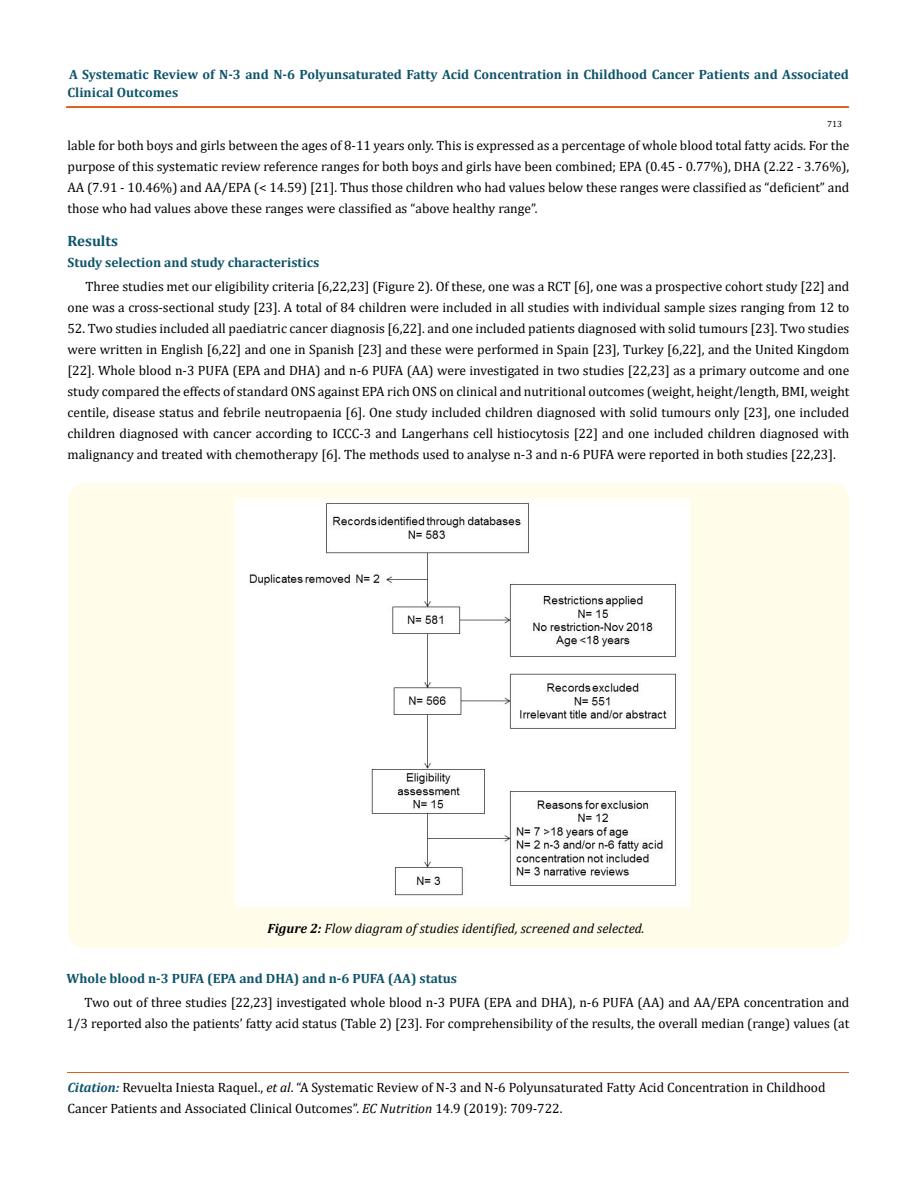
<style>
.page{position:relative;width:917px;height:1188px;background:#fff}
.page>*{position:absolute;margin:0;border:0;box-sizing:border-box;transform-origin:0 0}
.t1{font:700 15px "Cambria";color:#0e546a}
.t2{font:13.5px/21px "Cambria";color:#000;text-align:justify}
.t3{font:700 13.5px/18px "Cambria";color:#0e546a}
.t4{font:italic 13.5px "Cambria";color:#000}
.t5{font:9px "Cambria";color:#000}
.s1{font-weight:700}
.s2{font-weight:700;font-style:italic;color:#0e546a}
.s3{font-style:italic}
</style>
<div class="page">
<div style="left:66px;top:107px;width:782px;height:1px;border:1px solid #e05d1a"></div>
<hr style="left:67px;top:1072px;width:782px;height:1px;background:#e05d1a">
<div style="left:68px;top:483px;width:781px;height:465px;background:#fffde9;border-radius:18px"></div>
<img style="left:236px;top:499px;width:453px;height:407px">
<p class="t3" style="left:67px;top:65px;width:782px">A Systematic Review of N-3 and N-6 Polyunsaturated Fatty Acid Concentration in Childhood Cancer Patients and Associated<br>Clinical Outcomes</p>
<p class="t5" style="left:827px;top:119px;width:16px">713</p>
<p class="t2" style="left:67px;top:135px;width:783px">lable for both boys and girls between the ages of 8-11 years only. This is expressed as a percentage of whole blood total fatty acids. For the purpose of this systematic review reference ranges for both boys and girls have been combined; EPA (0.45 - 0.77%), DHA (2.22 - 3.76%), AA (7.91 - 10.46%) and AA/EPA (&lt; 14.59) [21]. Thus those children who had values below these ranges were classified as “deficient” and those who had values above these ranges were classified as “above healthy range”.</p>
<p class="t1" style="left:67px;top:231px;width:52px">Results</p>
<p class="t3" style="left:67px;top:253px;width:253px">Study selection and study characteristics</p>
<p class="t2" style="left:67px;top:276px;width:783px;text-align:right">Three studies met our eligibility criteria [6,22,23] (Figure 2). Of these, one was a RCT [6], one was a prospective cohort study [22] and one was a cross-sectional study [23]. A total of 84 children were included in all studies with individual sample sizes ranging from 12 to</p>
<p class="t2" style="left:67px;top:318px;width:783px">52. Two studies included all paediatric cancer diagnosis [6,22]. and one included patients diagnosed with solid tumours [23]. Two studies were written in English [6,22] and one in Spanish [23] and these were performed in Spain [23], Turkey [6,22], and the United Kingdom [22]. Whole blood n-3 PUFA (EPA and DHA) and n-6 PUFA (AA) were investigated in two studies [22,23] as a primary outcome and one study compared the effects of standard ONS against EPA rich ONS on clinical and nutritional outcomes (weight, height/length, BMI, weight centile, disease status and febrile neutropaenia [6]. One study included children diagnosed with solid tumours only [23], one included children diagnosed with cancer according to ICCC-3 and Langerhans cell histiocytosis [22] and one included children diagnosed with malignancy and treated with chemotherapy [6]. The methods used to analyse n-3 and n-6 PUFA were reported in both studies [22,23].</p>
<p class="t4" style="left:268px;top:919px;width:378px"><span class="s1">Figure 2:</span> Flow diagram of studies identified, screened and selected.</p>
<p class="t3" style="left:66px;top:969px;width:392px">Whole blood n-3 PUFA (EPA and DHA) and n-6 PUFA (AA) status</p>
<p class="t2" style="left:66px;top:992px;width:784px;text-align:right">Two out of three studies [22,23] investigated whole blood n-3 PUFA (EPA and DHA), n-6 PUFA (AA) and AA/EPA concentration and<br>1/3 reported also the patients’ fatty acid status (Table 2) [23]. For comprehensibility of the results, the overall median (range) values (at</p>
<p class="t2" style="left:67px;top:1077px;width:759px"><span class="s2">Citation:</span> Revuelta Iniesta Raquel., <span class="s3">et al</span>. “A Systematic Review of N-3 and N-6 Polyunsaturated Fatty Acid Concentration in Childhood<br>Cancer Patients and Associated Clinical Outcomes”. <span class="s3">EC Nutrition</span> 14.9 (2019): 709-722.</p>
</div>
